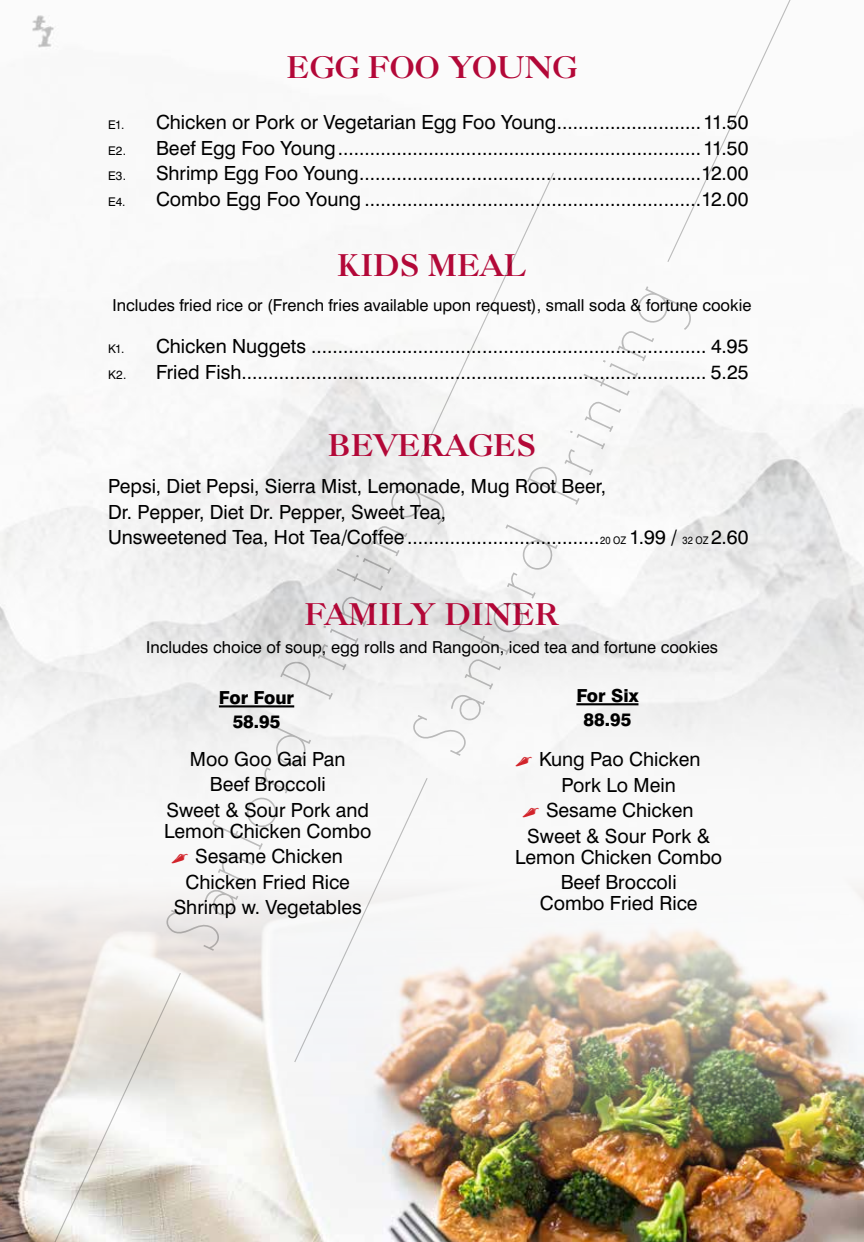
<style>
.page{position:relative;width:864px;height:1242px;background:#fff}
.page>*{position:absolute;margin:0;border:0;box-sizing:border-box;transform-origin:0 0}
.t1{font:700 30px "Caslon BT";color:#b30838}
.t2{font:19.5px/25.5px "Swiss 721 BT";color:#000;text-align:center}
.t3{font:800 18px/24px "Swiss 721 BT";color:#000;text-align:center}
.t4{font:16.5px "Swiss 721 BT";color:#000}
.s1{font-size:12px}
.s2{font-size:10.5px}
</style>
<div class="page">
<img style="left:0;top:856px;width:864px;height:386px">
<svg style="left:47px;top:972px;width:135px;height:270px"></svg>
<svg style="left:420px;top:171px;width:135px;height:115px"></svg>
<svg style="left:165px;top:481px;width:281px;height:470px;fill:#f1f0f0"></svg>
<svg style="left:293px;top:777px;width:136px;height:287px"></svg>
<svg style="left:666px;top:0;width:136px;height:263px"></svg>
<svg style="left:411px;top:286px;width:282px;height:470px"></svg>
<svg style="left:172px;top:854px;width:16px;height:9px"></svg>
<h1 class="t1" style="left:287px;top:49px;width:292px">EGG FOO YOUNG</h1>
<p class="t2" style="left:108px;top:109px;width:642px;text-align:justify"><span class="s1">E1.</span> Chicken or Pork or Vegetarian Egg Foo Young...........................11.50<br><span class="s1">E2.</span> Beef Egg Foo Young....................................................................11.50<br><span class="s1">E3.</span> Shrimp Egg Foo Young................................................................12.00<br><span class="s1">E4.</span> Combo Egg Foo Young ...............................................................12.00</p>
<h1 class="t1" style="left:337px;top:247px;width:191px">KIDS MEAL</h1>
<p class="t4" style="left:113px;top:295px;width:640px">Includes fried rice or (French fries available upon request), small soda &amp; fortune cookie</p>
<p class="t2" style="left:108px;top:333px;width:642px;text-align:left"><span class="s1">K1.</span> Chicken Nuggets .......................................................................... 4.95<br><span class="s1">K2.</span> Fried Fish....................................................................................... 5.25</p>
<h1 class="t1" style="left:328px;top:427px;width:210px">BEVERAGES</h1>
<p class="t2" style="left:108px;top:474px;width:642px;text-align:left">Pepsi, Diet Pepsi, Sierra Mist, Lemonade, Mug Root Beer,<br>Dr. Pepper, Diet Dr. Pepper, Sweet Tea,<br>Unsweetened Tea, Hot Tea/Coffee....................................<span class="s2">20 OZ</span> 1.99 / <span class="s2">32 OZ</span> 2.60</p>
<h1 class="t1" style="left:305px;top:596px;width:256px">FAMILY DINER</h1>
<p class="t4" style="left:146px;top:638px;width:573px">Includes choice of soup, egg rolls and Rangoon, iced tea and fortune cookies</p>
<p class="t3" style="left:219px;top:686px;width:77px">For Four<br>58.95</p>
<p class="t3" style="left:576px;top:684px;width:64px">For Six<br>88.95</p>
<p class="t2" style="left:166px;top:746px;width:204px">Moo Goo Gai Pan<br>Beef Broccoli<br>Sweet &amp; Sour Pork and</p>
<p class="t2" style="left:164px;top:818px;width:209px">Lemon Chicken Combo<br>Sesame Chicken<br>Chicken Fried Rice<br>Shrimp w. Vegetables</p>
<p class="t2" style="left:527px;top:747px;width:184px">Kung Pao Chicken<br>Pork Lo Mein<br>Sesame Chicken<br>Sweet &amp; Sour Pork &amp;</p>
<p class="t2" style="left:515px;top:844px;width:209px">Lemon Chicken Combo<br>Beef Broccoli</p>
<p class="t2" style="left:540px;top:891px;width:159px">Combo Fried Rice</p>
</div>
